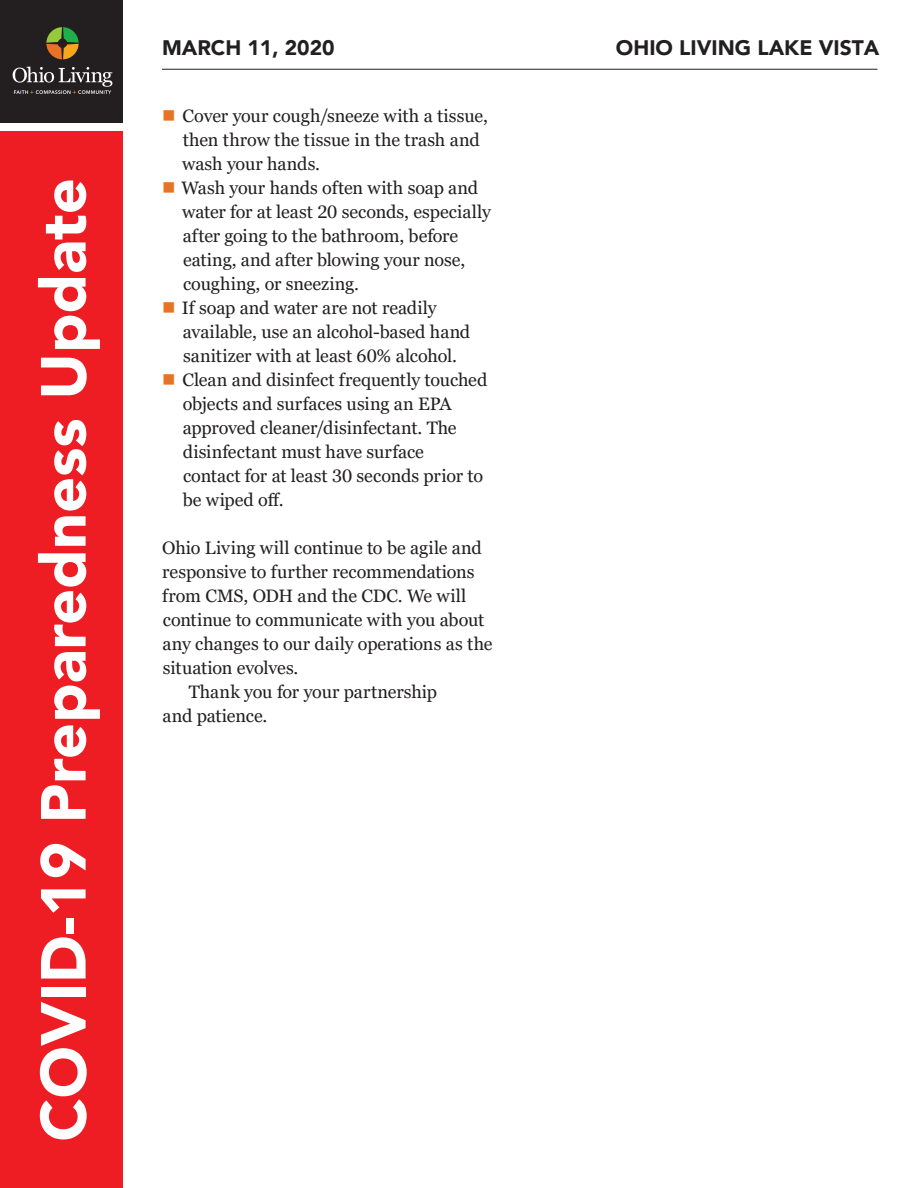
<style>
.page{position:relative;width:918px;height:1188px;background:#fff}
.page>*{position:absolute;margin:0;border:0;box-sizing:border-box;transform-origin:0 0}
.t1{font:900 63px "Avenir";color:#fff}
.t2{font:900 21px "Avenir";color:#231f20}
.first_graf{font:18px/24px "Georgia Pro";color:#231f20}
.body{font:18px/24px "Georgia Pro";letter-spacing:-.01em;color:#231f20}
</style>
<div class="page">
<div style="left:0;top:132px;width:122px;height:1056px;background:#ee1d23"></div>
<div style="left:0;top:0;width:122px;height:122px;background:#231f20"></div>
<svg style="left:46px;top:27px;width:33px;height:32px"></svg>
<svg style="left:13px;top:67px;width:99px;height:27px"></svg>
<hr style="left:162px;top:69px;width:716px;height:1px;background:#231f20">
<p class="t1" style="left:10px;top:1142px;width:965px;rotate:-90deg">COVID-19 Preparedness Update</p>
<p class="t2" style="left:162px;top:30px;width:174px">MARCH 11, 2020</p>
<p class="t2" style="left:616px;top:30px;width:265px">OHIO LIVING LAKE VISTA</p>
<p class="first_graf" style="left:182px;top:104px;width:307px">Cover your cough/sneeze with a tissue, then throw the tissue in the trash and wash your hands.</p>
<p class="first_graf" style="left:181px;top:176px;width:311px">Wash your hands often with soap and water for at least 20 seconds, especially after going to the bathroom, before eating, and after blowing your nose, coughing, or sneezing.</p>
<p class="first_graf" style="left:182px;top:296px;width:290px">If soap and water are not readily available, use an alcohol-based hand sanitizer with at least 60% alcohol.</p>
<p class="first_graf" style="left:183px;top:368px;width:306px">Clean and disinfect frequently touched objects and surfaces using an EPA approved cleaner/disinfectant. The disinfectant must have surface<br>contact for at least 30 seconds prior to be wiped off.</p>
<p class="first_graf" style="left:162px;top:536px;width:332px">Ohio Living will continue to be agile and responsive to further recommendations from CMS, ODH and the CDC. We will continue to communicate with you about any changes to our daily operations as the situation evolves.</p>
<p class="body" style="left:162px;top:680px;width:276px;text-indent:26px">Thank you for your partnership and patience.</p>
</div>
